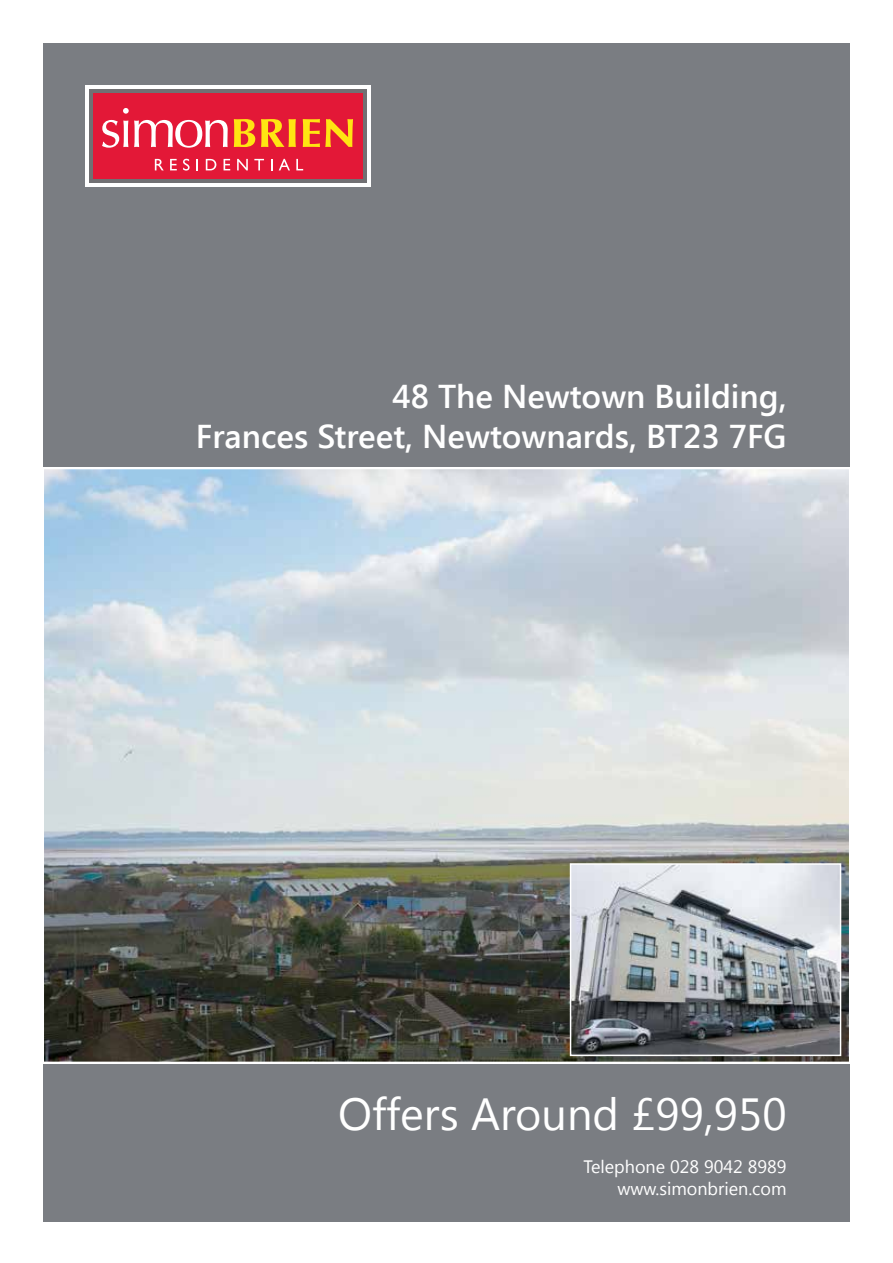
<style>
.page{position:relative;width:893px;height:1263px;background:#fff}
.page>*{position:absolute;margin:0;border:0;box-sizing:border-box;transform-origin:0 0}
.t1{font:45px "Segoe UI";color:#fff}
.t2{font:600 33px/39.6px "Segoe UI";color:#fff;text-align:right}
.t3{font:18px/21.6px "Segoe UI";color:#fff;text-align:right}
</style>
<div class="page">
<div style="left:43px;top:43px;width:807px;height:424px;background:#7a7d82"></div>
<div style="left:43px;top:1064px;width:807px;height:157px;background:#7a7d82"></div>
<img style="left:46px;top:471px;width:801px;height:589px">
<img style="left:573px;top:866px;width:265px;height:187px">
<div style="left:570px;top:863px;width:271px;height:193px;border:2px solid #fff"></div>
<div style="left:85px;top:85px;width:286px;height:102px;background:#fff"></div>
<div style="left:89px;top:89px;width:278px;height:94px;background:#717073"></div>
<div style="left:93px;top:93px;width:270px;height:86px;background:#e31837"></div>
<svg style="left:102px;top:108px;width:126px;height:40px"></svg>
<svg style="left:234px;top:119px;width:21px;height:28px"></svg>
<svg style="left:261px;top:119px;width:35px;height:28px"></svg>
<svg style="left:303px;top:119px;width:50px;height:28px"></svg>
<svg style="left:155px;top:159px;width:9px;height:11px"></svg>
<svg style="left:170px;top:159px;width:7px;height:11px"></svg>
<svg style="left:183px;top:159px;width:7px;height:12px"></svg>
<svg style="left:196px;top:159px;width:2px;height:11px"></svg>
<svg style="left:206px;top:159px;width:10px;height:11px"></svg>
<svg style="left:224px;top:159px;width:6px;height:11px"></svg>
<svg style="left:237px;top:159px;width:11px;height:11px"></svg>
<svg style="left:254px;top:159px;width:10px;height:11px"></svg>
<svg style="left:279px;top:159px;width:11px;height:11px"></svg>
<svg style="left:296px;top:159px;width:7px;height:11px"></svg>
<p class="t2" style="left:196px;top:375px;width:592px">48 The Newtown Building,<br>Frances Street, Newtownards, BT23 7FG</p>
<h1 class="t1" style="left:338px;top:1083px;width:450px">Offers Around £99,950</h1>
<p class="t3" style="left:583px;top:1155px;width:205px">Telephone 028 9042 8989 www.simonbrien.com</p>
</div>
